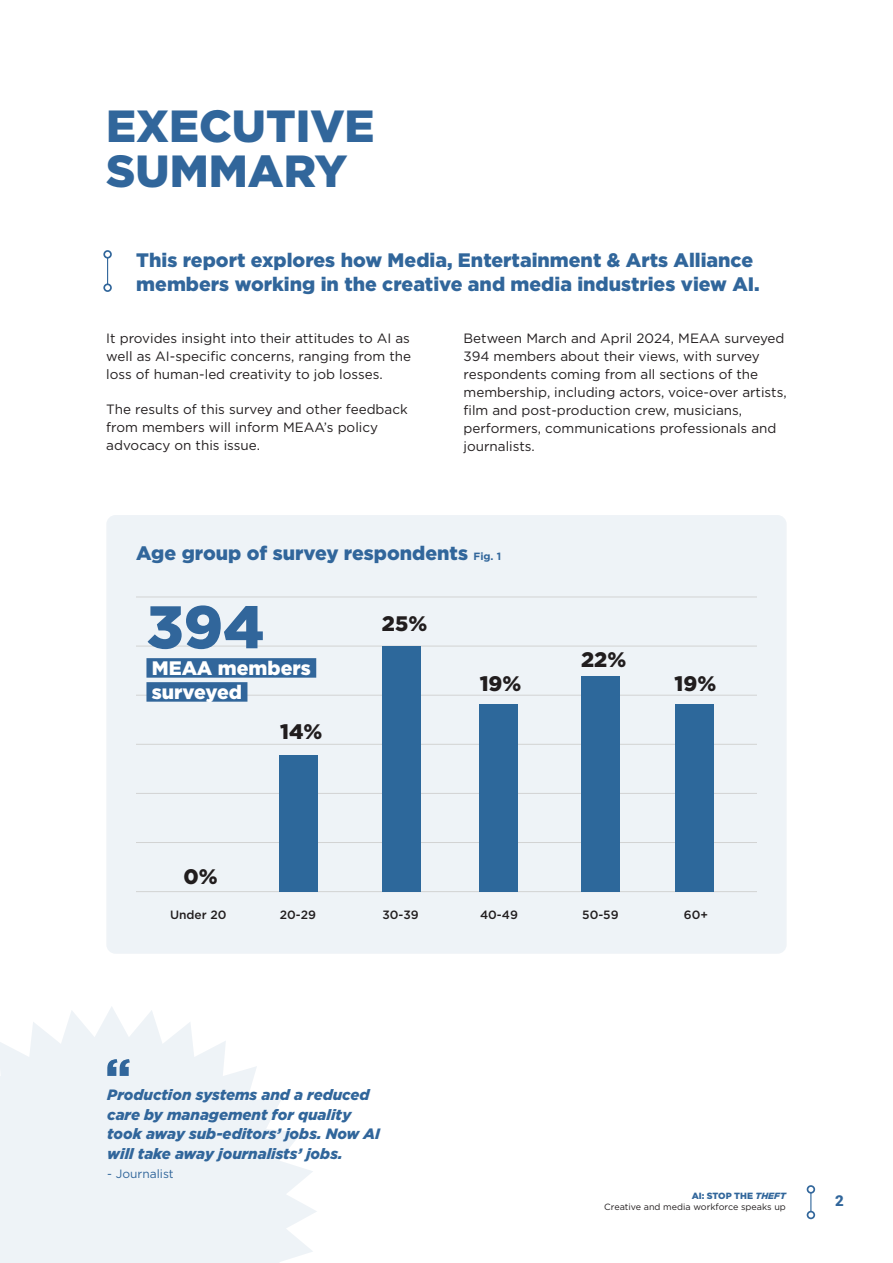
<style>
.page{position:relative;width:893px;height:1263px;background:#fff}
.page>*{position:absolute;margin:0;border:0;box-sizing:border-box;transform-origin:0 0}
.t1{font:900 60px "Gotham";color:#31669b}
.t2{font:900 45px/45px "Gotham";color:#31669b}
.t3{font:900 21px "Gotham";color:#211d1e}
.t4{font:900 19.5px/24px "Gotham";color:#31669b}
.H2_Highlight{font:900 19.5px/24px "Gotham";color:#fff}
.Quote_Text{font:italic 900 15px/19.5px "Gotham";color:#31669b}
.t5{font:900 15px "Roboto";color:#31669b}
.Body_copy{font:13.5px/18px "Gotham";color:#231f20}
.t6{font:500 12px "Gotham";color:#211d1e}
.Quote_Text-2{font:12px "Gotham";color:#31669b}
.t7{font:9px/10.8px "Gotham";color:#231f20;text-align:right}
.s1{font-weight:700;font-size:10.5px}
.s2{font-weight:900;color:#31669b}
.s3{font-weight:900;font-style:italic;color:#31669b}
</style>
<div class="page">
<svg style="left:810px;top:1193px;width:1px;height:18px"></svg>
<div style="left:807px;top:1211px;width:8px;height:8px;border:2px solid #31669b;border-radius:50%"></div>
<div style="left:807px;top:1185px;width:8px;height:8px;border:2px solid #31669b;border-radius:50%"></div>
<svg style="left:0;top:1007px;width:317px;height:256px;fill:#eef3f7"></svg>
<div style="left:107px;top:516px;width:679px;height:437px;background:#eef3f7;border-radius:9px"></div>
<div style="left:106px;top:515px;width:681px;height:439px;border:2px solid #31669b;border-radius:9px"></div>
<hr style="left:137px;top:597px;width:620px;height:1px;background:#d2d3d3">
<hr style="left:137px;top:646px;width:620px;height:1px;background:#d2d3d3">
<hr style="left:137px;top:695px;width:620px;height:1px;background:#d2d3d3">
<hr style="left:137px;top:744px;width:620px;height:1px;background:#d2d3d3">
<hr style="left:137px;top:793px;width:620px;height:1px;background:#d2d3d3">
<hr style="left:137px;top:842px;width:620px;height:1px;background:#d2d3d3">
<hr style="left:137px;top:891px;width:620px;height:1px;background:#d2d3d3">
<div style="left:279px;top:755px;width:38px;height:137px;background:#2d689b"></div>
<div style="left:382px;top:646px;width:38px;height:246px;background:#2d689b"></div>
<div style="left:480px;top:704px;width:38px;height:188px;background:#2d689b"></div>
<div style="left:581px;top:676px;width:39px;height:216px;background:#2d689b"></div>
<div style="left:675px;top:704px;width:38px;height:188px;background:#2d689b"></div>
<svg style="left:107px;top:1059px;width:23px;height:17px"></svg>
<svg style="left:107px;top:259px;width:1px;height:24px"></svg>
<div style="left:103px;top:250px;width:9px;height:9px;border:2px solid #31669b;border-radius:50%"></div>
<div style="left:103px;top:283px;width:9px;height:9px;border:2px solid #31669b;border-radius:50%"></div>
<div style="left:146px;top:658px;width:170px;height:20px;background:#31669b"></div>
<div style="left:146px;top:682px;width:101px;height:20px;background:#31669b"></div>
<h1 class="t2" style="left:106px;top:103px;width:270px">EXECUTIVE<br>SUMMARY</h1>
<h2 class="t4" style="left:136px;top:248px;width:625px">This report explores how Media, Entertainment &amp; Arts Alliance members working in the creative and media industries view AI.</h2>
<p class="Body_copy" style="left:106px;top:329px;width:306px;text-align:justify">It provides insight into their attitudes to AI as well as AI-specific concerns, ranging from the loss of human-led creativity to job losses.</p>
<p class="Body_copy" style="left:106px;top:400px;width:303px">The results of this survey and other feedback from members will inform MEAA’s policy advocacy on this issue.</p>
<p class="Body_copy" style="left:463px;top:329px;width:325px">Between March and April 2024, MEAA surveyed 394 members about their views, with survey respondents coming from all sections of the membership, including actors, voice-over artists, film and post-production crew, musicians, performers, communications professionals and journalists.</p>
<h2 class="t4" style="left:136px;top:541px;width:366px">Age group of survey respondents <span class="s1">Fig. 1</span></h2>
<h2 class="t1" style="left:146px;top:586px;width:120px">394</h2>
<p class="H2_Highlight" style="left:152px;top:656px;width:160px">MEAA members surveyed</p>
<p class="t3" style="left:280px;top:717px;width:44px">14%</p>
<p class="t3" style="left:382px;top:609px;width:47px">25%</p>
<p class="t3" style="left:581px;top:645px;width:47px">22%</p>
<p class="t3" style="left:480px;top:669px;width:43px">19%</p>
<p class="t3" style="left:675px;top:669px;width:43px">19%</p>
<p class="t3" style="left:183px;top:862px;width:36px">0%</p>
<p class="t6" style="left:170px;top:907px;width:58px">Under 20</p>
<p class="t6" style="left:280px;top:907px;width:38px">20-29</p>
<p class="t6" style="left:382px;top:907px;width:38px">30-39</p>
<p class="t6" style="left:480px;top:907px;width:39px">40-49</p>
<p class="t6" style="left:582px;top:907px;width:38px">50-59</p>
<p class="t6" style="left:684px;top:907px;width:26px">60+</p>
<p class="Quote_Text" style="left:107px;top:1085px;width:274px">Production systems and a reduced care by management for quality took away sub-editors’ jobs. Now AI will take away journalists’ jobs.</p>
<p class="Quote_Text-2" style="left:107px;top:1166px;width:68px">- Journalist</p>
<p class="t7" style="left:604px;top:1190px;width:183px"><span class="s2">AI: STOP THE</span> <span class="s3">THEFT<br></span>Creative and media workforce speaks up</p>
<p class="t5" style="left:835px;top:1190px;width:10px">2</p>
</div>
